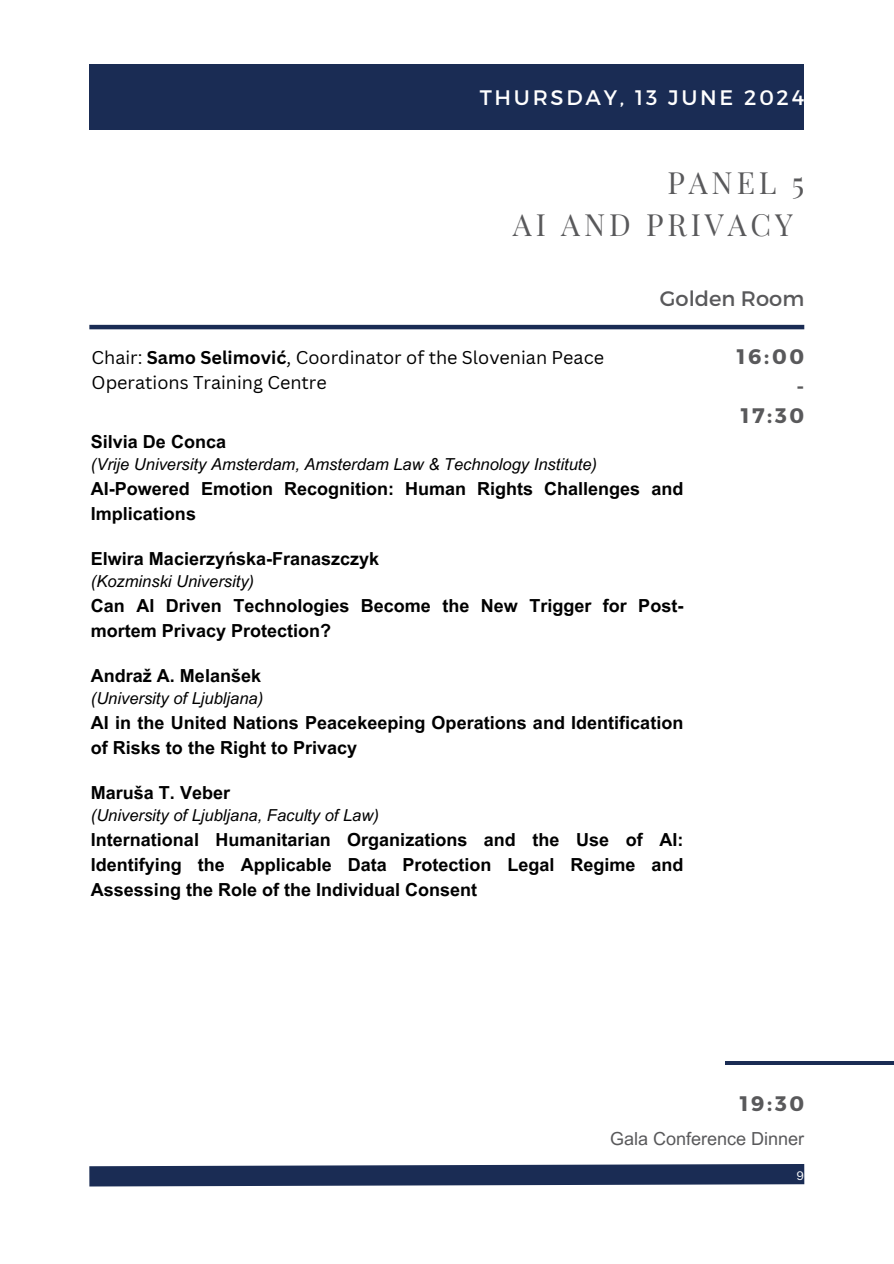
<style>
.page{position:relative;width:894px;height:1264px;background:#fff}
.page>*{position:absolute;margin:0;border:0;box-sizing:border-box;transform-origin:0 0}
.t1{font:30px/41.7px "Playfair Display";letter-spacing:.13em;color:#59595b}
.t2{font:21px "Montserrat";letter-spacing:.13em;color:#fff}
.t3{font:700 21px/29.2px "Montserrat";letter-spacing:.13em;color:#59595b;text-align:right}
.t4{font:21px "Montserrat";color:#59595b}
.t5{font:700 18px/24.8px "Arial MT Pro";color:#000}
.t6{font:18px/24.8px "Canva Sans";color:#000}
.t7{font:18px "Arial MT Pro";color:#59595b}
.t8{font:italic 16.5px "Arial MT Pro";color:#000}
.t9{font:12px "Canva Sans";color:#fff}
.s1{font-weight:700}
</style>
<div class="page">
<div style="left:89px;top:64px;width:715px;height:66px;background:#1a2c54"></div>
<hr style="left:89px;top:325px;width:715px;height:4px;background:#1a2c54">
<svg style="left:89px;top:1164px;width:716px;height:23px"></svg>
<hr style="left:724px;top:1061px;width:169px;height:3px;background:#1a2c54">
<p class="t2" style="left:479px;top:83px;width:326px">THURSDAY, 13 JUNE 2024</p>
<h3 class="t1" style="left:513px;top:160px;width:293px;text-indent:154px">PANEL 5<br>AI AND PRIVACY</h3>
<h2 class="t6" style="left:92px;top:345px;width:513px">Chair: <span class="s1">Samo Selimović</span>, Coordinator of the Slovenian Peace<br>Operations Training Centre</h2>
<h4 class="t4" style="left:659px;top:284px;width:146px">Golden Room</h4>
<h1 class="t3" style="left:736px;top:341px;width:69px">16:00 -<br>17:30</h1>
<p class="t5" style="left:91px;top:431px;width:137px">Silvia De Conca</p>
<p class="t8" style="left:91px;top:458px;width:507px">(Vrije University Amsterdam, Amsterdam Law &amp; Technology Institute)</p>
<p class="t5" style="left:91px;top:478px;width:593px">AI-Powered Emotion Recognition: Human Rights Challenges and<br>Implications</p>
<p class="t5" style="left:91px;top:548px;width:290px">Elwira Macierzyńska-Franaszczyk</p>
<p class="t8" style="left:91px;top:575px;width:165px">(Kozminski University)</p>
<p class="t5" style="left:91px;top:595px;width:593px">Can AI Driven Technologies Become the New Trigger for Post&shy;mortem Privacy Protection?</p>
<p class="t5" style="left:91px;top:665px;width:172px">Andraž A. Melanšek</p>
<p class="t8" style="left:91px;top:692px;width:174px">(University of Ljubljana)</p>
<p class="t5" style="left:91px;top:712px;width:593px">AI in the United Nations Peacekeeping Operations and Identification of Risks to the Right to Privacy</p>
<p class="t5" style="left:91px;top:782px;width:141px">Maruša T. Veber</p>
<p class="t8" style="left:91px;top:809px;width:289px">(University of Ljubljana, Faculty of Law)</p>
<p class="t5" style="left:91px;top:829px;width:593px;text-align:justify">International Humanitarian Organizations and the Use of AI:<br>Identifying the Applicable Data Protection Legal Regime and Assessing the Role of the Individual Consent</p>
<h2 class="t3" style="left:739px;top:1088px;width:66px">19:30</h2>
<p class="t7" style="left:610px;top:1131px;width:196px">Gala Conference Dinner</p>
<p class="t9" style="left:796px;top:1167px;width:9px">9</p>
</div>
